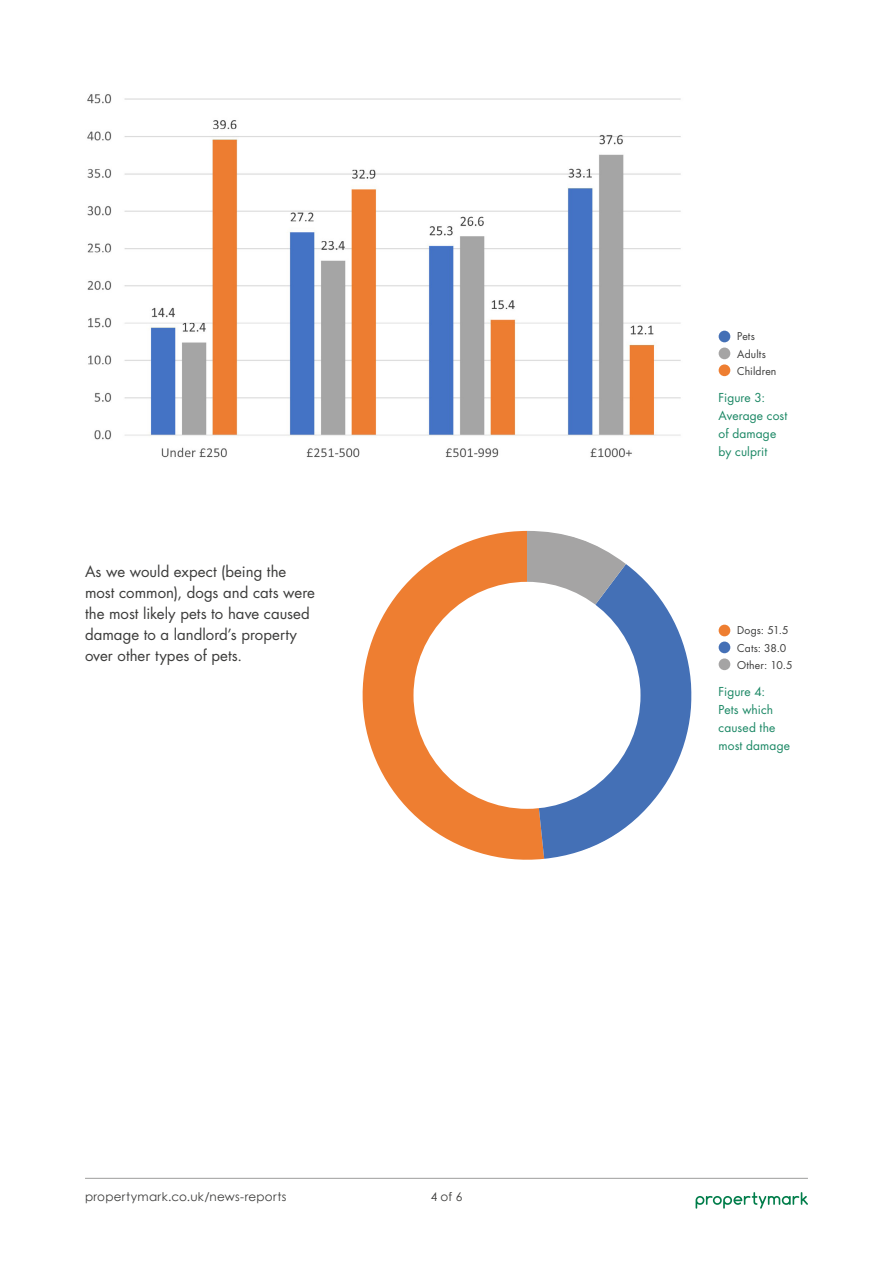
<style>
.page{position:relative;width:893px;height:1263px;background:#fff}
.page>*{position:absolute;margin:0;border:0;box-sizing:border-box;transform-origin:0 0}
.t1{font:15px/21px "Futura Std";letter-spacing:.005em;color:#3c3c3b}
.t2{font:12px/18px "Futura Std";letter-spacing:.005em;color:#1a8764}
.t3{font:12px "Century Gothic";letter-spacing:.02em;color:#3c3c3b}
.t4{font:10.5px/17.2px "Futura Std";letter-spacing:.015em;color:#3c3c3b}
</style>
<div class="page">
<hr style="left:85px;top:1178px;width:723px;height:1px;background:#9d9d9c">
<svg style="left:696px;top:1192px;width:112px;height:16px"></svg>
<img style="left:87px;top:94px;width:594px;height:364px">
<div style="left:719px;top:364px;width:11px;height:12px;background:#ee7e31;border-radius:50%"></div>
<div style="left:719px;top:348px;width:11px;height:11px;background:#a5a4a4;border-radius:50%"></div>
<div style="left:719px;top:331px;width:11px;height:11px;background:#4470b6;border-radius:50%"></div>
<svg style="left:362px;top:531px;width:180px;height:329px"></svg>
<svg style="left:527px;top:564px;width:165px;height:295px"></svg>
<svg style="left:527px;top:531px;width:99px;height:164px"></svg>
<div style="left:719px;top:658px;width:11px;height:12px;background:#a5a4a4;border-radius:50%"></div>
<div style="left:719px;top:641px;width:11px;height:12px;background:#4470b6;border-radius:50%"></div>
<div style="left:719px;top:625px;width:11px;height:11px;background:#ee7e31;border-radius:50%"></div>
<p class="t1" style="left:85px;top:561px;width:231px">As we would expect (being the most common), dogs and cats were the most likely pets to have caused damage to a landlord’s property over other types of pets.</p>
<p class="t3" style="left:85px;top:1188px;width:203px">propertymark.co.uk/news-reports</p>
<p class="t3" style="left:431px;top:1188px;width:33px">4 of 6</p>
<p class="t4" style="left:737px;top:328px;width:41px">Pets<br>Adults<br>Children</p>
<p class="t2" style="left:719px;top:389px;width:70px">Figure 3:<br>Average cost of damage by culprit</p>
<p class="t4" style="left:737px;top:622px;width:57px">Dogs: 51.5<br>Cats: 38.0<br>Other: 10.5</p>
<p class="t2" style="left:719px;top:683px;width:73px">Figure 4:<br>Pets which caused the most damage</p>
</div>
